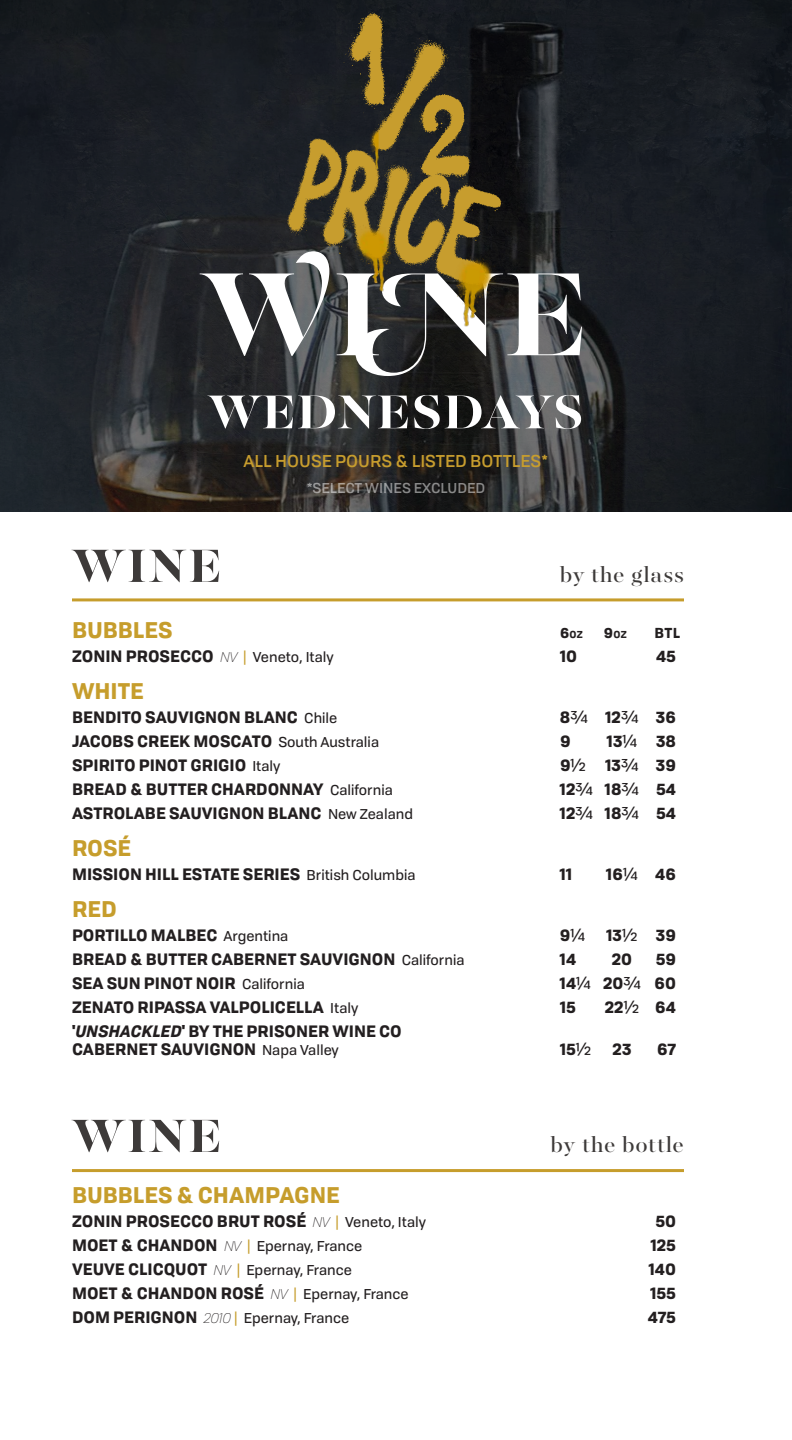
<style>
.page{position:relative;width:792px;height:1440px;background:#fff}
.page>*{position:absolute;margin:0;border:0;box-sizing:border-box;transform-origin:0 0}
.t1{font:700 132.2px "Majesti Banner";color:#fff}
.t2{font:700 52.8px "Majesti Banner";letter-spacing:.015em;color:#fff}
.t3{font:700 52px "Majesti Banner";letter-spacing:.055em;color:#3d3a39}
.t4{font:24px "Majesti Banner";letter-spacing:.025em;color:#3d3a39}
.Wine_Subheader{font:700 22px "Tofino Personal";letter-spacing:-.005em;color:#c69d2c}
.t5{font:500 16.8px "Tofino Personal";color:#c79d2e}
.Wine_Listings{font:700 16px/18px "Tofino Personal";color:#231f20}
.Wine_Listings-2{font:14px "Tofino Personal";color:#231f20}
.t6{font:500 14px "Tofino Personal";color:#fff}
.Wine_Subheader-2{font:700 14px "Tofino Personal";color:#231f20}
.Wine_Subheader-3{font:700 9.8px "Tofino Personal";color:#231f20}
.s1{font-size:14px}
.s2{font-weight:300;font-style:italic;font-size:14px}
.s3{font-weight:400;font-size:14px;color:#c69d2c}
.s4{font-weight:400;font-size:14px}
.s5{font-weight:400}
.s6{font-style:italic}
.s7{font-weight:700;font-size:16px}
.s8{font-weight:300;font-style:italic}
.s9{color:#c69d2c}
</style>
<div class="page">
<hr style="left:72px;top:598px;width:612px;height:3px;background:#c69d2c">
<svg style="left:0;top:0;width:792px;height:512px;fill:#1c1f24"></svg>
<svg style="left:287px;top:12px;width:215px;height:276px"></svg>
<img style="left:339px;top:212px;width:73px;height:92px">
<img style="left:433px;top:242px;width:78px;height:97px">
<img style="left:360px;top:121px;width:19px;height:54px">
<hr style="left:72px;top:1169px;width:612px;height:3px;background:#c69d2c">
<p class="t1" style="left:202px;top:228px;width:388px">WINE</p>
<p class="t2" style="left:208px;top:378px;width:377px">WEDNESDAYS</p>
<p class="t5" style="left:243px;top:448px;width:307px">ALL HOUSE POURS &amp; LISTED BOTTLES*</p>
<p class="t3" style="left:73px;top:532px;width:151px">WINE</p>
<p class="t6" style="left:307px;top:477px;width:180px">*SELECT WINES EXCLUDED</p>
<p class="t4" style="left:560px;top:559px;width:126px">by the glass</p>
<p class="Wine_Subheader" style="left:72px;top:612px;width:102px">BUBBLES</p>
<p class="Wine_Subheader-3" style="left:560px;top:626px;width:24px"><span class="s1">6</span>OZ</p>
<p class="Wine_Subheader-3" style="left:604px;top:626px;width:24px"><span class="s1">9</span>OZ</p>
<p class="Wine_Subheader-2" style="left:654px;top:621px;width:27px">BTL</p>
<p class="Wine_Listings" style="left:72px;top:646px;width:263px">ZONIN PROSECCO <span class="s2">NV</span> <span class="s3">|</span> <span class="s4">Veneto, Italy</span></p>
<p class="Wine_Listings" style="left:560px;top:646px;width:19px">10</p>
<p class="Wine_Listings" style="left:656px;top:646px;width:21px">45</p>
<p class="Wine_Subheader" style="left:72px;top:673px;width:73px">WHITE</p>
<p class="Wine_Listings" style="left:72px;top:707px;width:267px">BENDITO SAUVIGNON BLANC <span class="s4">Chile</span></p>
<p class="Wine_Listings" style="left:560px;top:707px;width:118px">8<span class="s5">¾</span> 12<span class="s5">¾</span> 36</p>
<p class="Wine_Listings" style="left:72px;top:731px;width:309px">JACOBS CREEK MOSCATO <span class="s4">South Australia</span></p>
<p class="Wine_Listings" style="left:560px;top:731px;width:12px">9</p>
<p class="Wine_Listings" style="left:607px;top:731px;width:71px">13<span class="s5">¼</span> 38</p>
<p class="Wine_Listings" style="left:72px;top:755px;width:210px">SPIRITO PINOT GRIGIO <span class="s4">Italy</span></p>
<p class="Wine_Listings" style="left:560px;top:755px;width:117px">9<span class="s5">½</span> 13<span class="s5">¾</span> 39</p>
<p class="Wine_Listings" style="left:72px;top:779px;width:322px">BREAD &amp; BUTTER CHARDONNAY <span class="s4">California</span></p>
<p class="Wine_Listings" style="left:560px;top:779px;width:118px">12<span class="s5">¾</span> 18<span class="s5">¾</span> 54</p>
<p class="Wine_Listings" style="left:72px;top:803px;width:343px">ASTROLABE SAUVIGNON BLANC <span class="s4">New Zealand</span></p>
<p class="Wine_Listings" style="left:560px;top:803px;width:118px">12<span class="s5">¾</span> 18<span class="s5">¾</span> 54</p>
<p class="Wine_Subheader" style="left:72px;top:830px;width:61px">ROSÉ</p>
<p class="Wine_Listings" style="left:72px;top:864px;width:345px">MISSION HILL ESTATE SERIES <span class="s4">British Columbia</span></p>
<p class="Wine_Listings" style="left:560px;top:864px;width:14px">11</p>
<p class="Wine_Listings" style="left:606px;top:864px;width:71px">16<span class="s5">¼</span> 46</p>
<p class="Wine_Subheader" style="left:72px;top:891px;width:46px">RED</p>
<p class="Wine_Listings" style="left:72px;top:925px;width:218px">PORTILLO MALBEC <span class="s4">Argentina</span></p>
<p class="Wine_Listings" style="left:560px;top:925px;width:27px">9<span class="s5">¼</span></p>
<p class="Wine_Listings" style="left:607px;top:925px;width:71px">13<span class="s5">½</span> 39</p>
<p class="Wine_Listings" style="left:72px;top:949px;width:394px">BREAD &amp; BUTTER CABERNET SAUVIGNON <span class="s4">California</span></p>
<p class="Wine_Listings" style="left:560px;top:949px;width:18px">14</p>
<p class="Wine_Listings" style="left:612px;top:949px;width:22px">20</p>
<p class="Wine_Listings" style="left:656px;top:949px;width:22px">59</p>
<p class="Wine_Listings" style="left:72px;top:973px;width:234px">SEA SUN PINOT NOIR <span class="s4">California</span></p>
<p class="Wine_Listings" style="left:560px;top:973px;width:118px">14<span class="s5">¼</span> 20<span class="s5">¾</span> 60</p>
<p class="Wine_Listings" style="left:72px;top:997px;width:288px">ZENATO RIPASSA VALPOLICELLA <span class="s4">Italy</span></p>
<p class="Wine_Listings" style="left:560px;top:997px;width:17px">15</p>
<p class="Wine_Listings" style="left:605px;top:997px;width:73px">22<span class="s5">½</span> 64</p>
<p class="Wine_Listings" style="left:72px;top:1021px;width:331px">'<span class="s6">UNSHACKLED</span>' BY THE PRISONER WINE CO<br>CABERNET SAUVIGNON <span class="s4">Napa Valley</span></p>
<p class="Wine_Listings" style="left:560px;top:1039px;width:33px">15<span class="s5">½</span></p>
<p class="Wine_Listings" style="left:613px;top:1039px;width:20px">23</p>
<p class="Wine_Listings" style="left:657px;top:1039px;width:20px">67</p>
<p class="t3" style="left:73px;top:1102px;width:151px">WINE</p>
<p class="t4" style="left:551px;top:1129px;width:135px">by the bottle</p>
<p class="Wine_Subheader" style="left:72px;top:1177px;width:269px">BUBBLES &amp; CHAMPAGNE</p>
<p class="Wine_Listings" style="left:72px;top:1211px;width:356px">ZONIN PROSECCO BRUT ROSÉ <span class="s2">NV</span> <span class="s3">|</span> <span class="s4">Veneto, Italy</span></p>
<p class="Wine_Listings" style="left:655px;top:1211px;width:22px">50</p>
<p class="Wine_Listings-2" style="left:72px;top:1235px;width:292px"><span class="s7">MOET &amp; CHANDON</span> <span class="s8">NV</span> <span class="s9">|</span> Epernay, France</p>
<p class="Wine_Listings" style="left:651px;top:1235px;width:27px">125</p>
<p class="Wine_Listings-2" style="left:72px;top:1259px;width:281px"><span class="s7">VEUVE CLICQUOT</span> <span class="s8">NV</span> <span class="s9">|</span> Epernay, France</p>
<p class="Wine_Listings" style="left:649px;top:1259px;width:29px">140</p>
<p class="Wine_Listings" style="left:72px;top:1283px;width:338px">MOET &amp; CHANDON ROSÉ <span class="s2">NV</span> <span class="s3">|</span> <span class="s4">Epernay, France</span></p>
<p class="Wine_Listings" style="left:651px;top:1283px;width:27px">155</p>
<p class="Wine_Listings-2" style="left:72px;top:1307px;width:279px"><span class="s7">DOM PERIGNON</span> <span class="s8">2010</span> <span class="s9">|</span> Epernay, France</p>
<p class="Wine_Listings" style="left:648px;top:1307px;width:30px">475</p>
</div>
